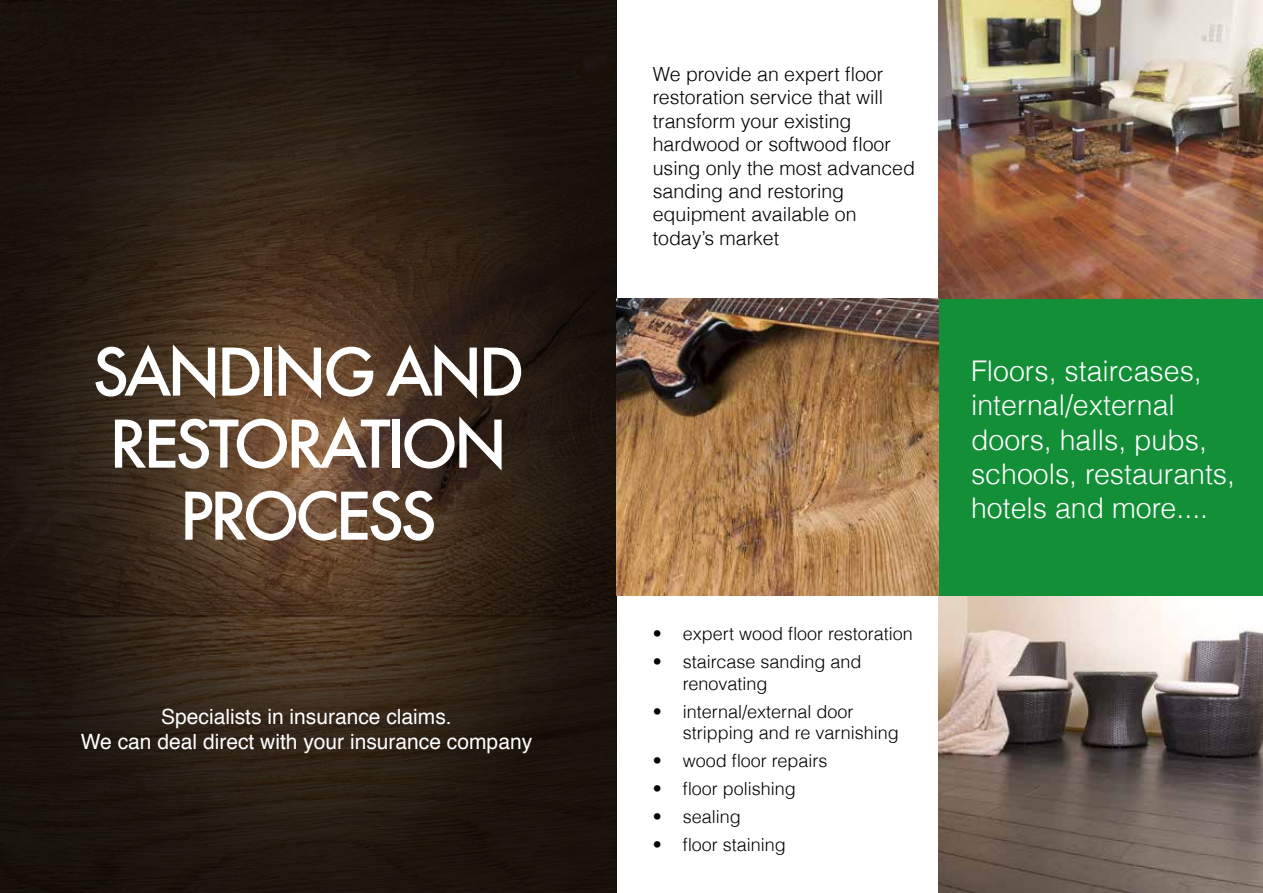
<style>
.page{position:relative;width:1263px;height:893px;background:#fff}
.page>*{position:absolute;margin:0;border:0;box-sizing:border-box;transform-origin:0 0}
.t1{font:500 72px/72px "Futura T";letter-spacing:-.06em;color:#fff;text-align:center}
.t2{font:300 28.5px/34.2px "Helvetica";color:#fff}
.t3{font:21px/25.2px "Helvetica";color:#fff;text-align:center}
.t4{font:300 19.5px/23.4px "Helvetica";color:#000}
.t5{font:300 18px/21.6px "Helvetica";color:#000}
</style>
<div class="page">
<img style="left:939px;top:596px;width:323px;height:297px">
<div style="left:939px;top:298px;width:324px;height:298px;background:#138f38"></div>
<svg style="left:0;top:0;width:616px;height:893px;background:#2f2215"></svg>
<img style="left:939px;top:1px;width:324px;height:297px">
<img style="left:616px;top:298px;width:323px;height:298px">
<h1 class="t1" style="left:92px;top:335px;width:434px">SANDING AND<br>RESTORATION<br>PROCESS</h1>
<p class="t3" style="left:81px;top:705px;width:453px">Specialists in insurance claims.<br>We can deal direct with your insurance company</p>
<p class="t4" style="left:653px;top:61px;width:264px">We provide an expert floor restoration service that will transform your existing hardwood or softwood floor using only the most advanced sanding and restoring equipment available on today’s market</p>
<p class="t5" style="left:653px;top:622px;width:262px">• expert wood floor restoration</p>
<p class="t5" style="left:683px;top:650px;width:180px;text-indent:-30px">• staircase sanding and renovating</p>
<p class="t5" style="left:683px;top:700px;width:218px;text-indent:-30px">• internal/external door stripping and re varnishing</p>
<p class="t5" style="left:653px;top:749px;width:176px">• wood floor repairs</p>
<p class="t5" style="left:653px;top:777px;width:145px">• floor polishing</p>
<p class="t5" style="left:653px;top:805px;width:90px">• sealing</p>
<p class="t5" style="left:653px;top:833px;width:135px">• floor staining</p>
<h2 class="t2" style="left:971px;top:353px;width:266px">Floors, staircases, internal/external doors, halls, pubs, schools, restaurants, hotels and more....</h2>
</div>
